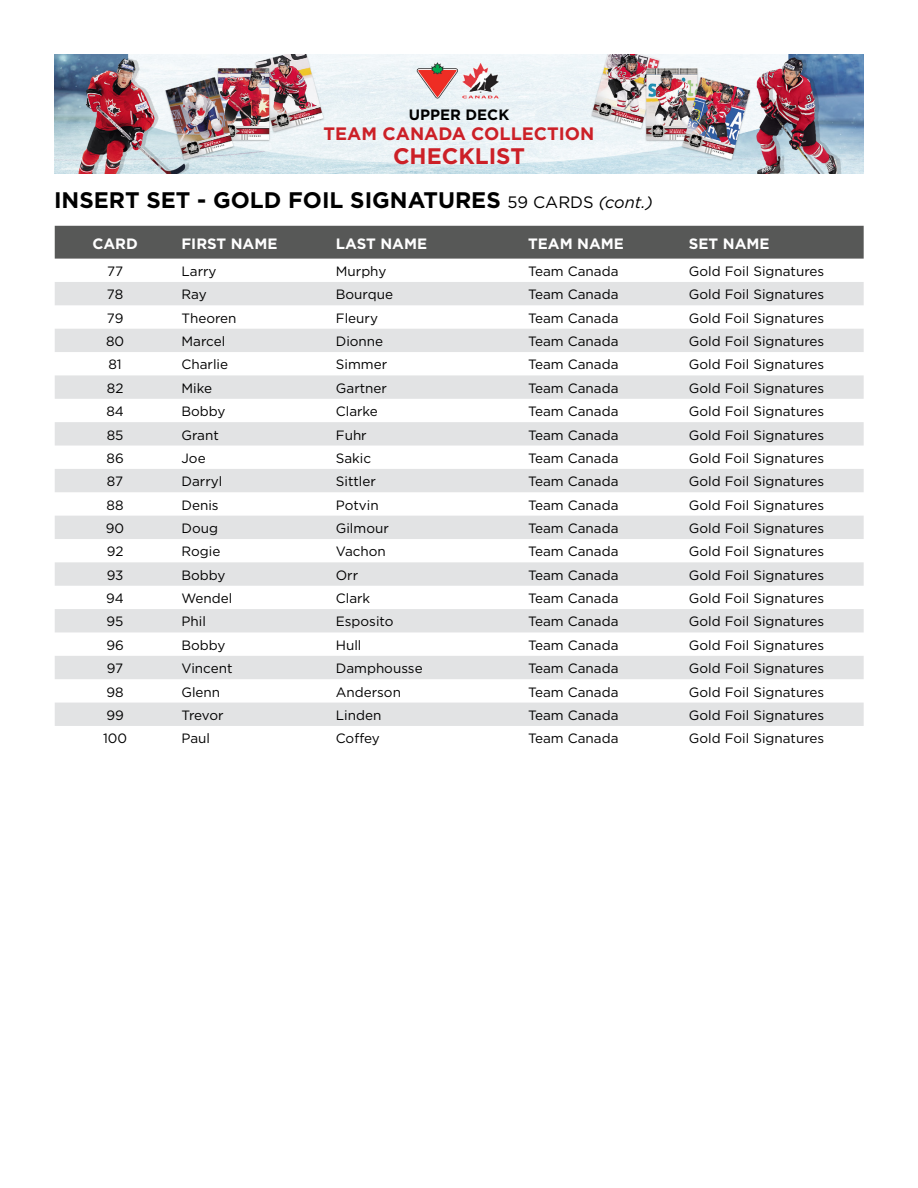
<style>
.page{position:relative;width:918px;height:1188px;background:#fff}
.page>*{position:absolute;margin:0;border:0;box-sizing:border-box;transform-origin:0 0}
.t1{font:700 22.5px "Gotham HTF";color:#000}
.t2{font:700 22.5px "Gotham HTF";color:#cc2027}
.t3{font:700 18px "Gotham HTF";color:#cc2027}
.t4{font:700 15px "Gotham HTF";color:#fff}
.t5{font:700 15px "Gotham HTF";color:#000}
.t6{font:13.5px "Gotham HTF";color:#000}
.s1{font-weight:400;font-size:16.5px}
.s2{font-weight:400;font-style:italic;font-size:16.5px}
</style>
<div class="page">
<img style="left:54px;top:54px;width:810px;height:120px">
<div style="left:55px;top:226px;width:809px;height:33px;background:#575857"></div>
<svg style="left:55px;top:282px;width:809px;height:444px;fill:#e2e3e4"></svg>
<p class="t5" style="left:409px;top:106px;width:102px">UPPER DECK</p>
<h2 class="t3" style="left:324px;top:123px;width:272px">TEAM CANADA COLLECTION</h2>
<h1 class="t2" style="left:393px;top:143px;width:133px">CHECKLIST</h1>
<h1 class="t1" style="left:54px;top:187px;width:600px">INSERT SET - GOLD FOIL SIGNATURES <span class="s1">59 CARDS</span> <span class="s2">(cont.)</span></h1>
<p class="t4" style="left:92px;top:235px;width:47px">CARD</p>
<p class="t4" style="left:181px;top:235px;width:98px">FIRST NAME</p>
<p class="t4" style="left:336px;top:235px;width:93px">LAST NAME</p>
<p class="t4" style="left:528px;top:235px;width:97px">TEAM NAME</p>
<p class="t4" style="left:689px;top:235px;width:82px">SET NAME</p>
<p class="t6" style="left:107px;top:264px;width:18px">77</p>
<p class="t6" style="left:182px;top:264px;width:37px">Larry</p>
<p class="t6" style="left:336px;top:264px;width:52px">Murphy</p>
<p class="t6" style="left:528px;top:264px;width:92px">Team Canada</p>
<p class="t6" style="left:689px;top:264px;width:137px">Gold Foil Signatures</p>
<p class="t6" style="left:107px;top:287px;width:18px">78</p>
<p class="t6" style="left:182px;top:287px;width:27px">Ray</p>
<p class="t6" style="left:336px;top:287px;width:59px">Bourque</p>
<p class="t6" style="left:528px;top:287px;width:92px">Team Canada</p>
<p class="t6" style="left:689px;top:287px;width:137px">Gold Foil Signatures</p>
<p class="t6" style="left:107px;top:310px;width:18px">79</p>
<p class="t6" style="left:182px;top:310px;width:57px">Theoren</p>
<p class="t6" style="left:336px;top:310px;width:44px">Fleury</p>
<p class="t6" style="left:528px;top:310px;width:92px">Team Canada</p>
<p class="t6" style="left:689px;top:310px;width:137px">Gold Foil Signatures</p>
<p class="t6" style="left:106px;top:334px;width:20px">80</p>
<p class="t6" style="left:182px;top:334px;width:45px">Marcel</p>
<p class="t6" style="left:336px;top:334px;width:49px">Dionne</p>
<p class="t6" style="left:528px;top:334px;width:92px">Team Canada</p>
<p class="t6" style="left:689px;top:334px;width:137px">Gold Foil Signatures</p>
<p class="t6" style="left:108px;top:357px;width:15px">81</p>
<p class="t6" style="left:182px;top:357px;width:48px">Charlie</p>
<p class="t6" style="left:336px;top:357px;width:53px">Simmer</p>
<p class="t6" style="left:528px;top:357px;width:92px">Team Canada</p>
<p class="t6" style="left:689px;top:357px;width:137px">Gold Foil Signatures</p>
<p class="t6" style="left:107px;top:381px;width:18px">82</p>
<p class="t6" style="left:182px;top:381px;width:32px">Mike</p>
<p class="t6" style="left:336px;top:381px;width:53px">Gartner</p>
<p class="t6" style="left:528px;top:381px;width:92px">Team Canada</p>
<p class="t6" style="left:689px;top:381px;width:137px">Gold Foil Signatures</p>
<p class="t6" style="left:106px;top:404px;width:19px">84</p>
<p class="t6" style="left:182px;top:404px;width:46px">Bobby</p>
<p class="t6" style="left:336px;top:404px;width:44px">Clarke</p>
<p class="t6" style="left:528px;top:404px;width:92px">Team Canada</p>
<p class="t6" style="left:689px;top:404px;width:137px">Gold Foil Signatures</p>
<p class="t6" style="left:107px;top:427px;width:18px">85</p>
<p class="t6" style="left:182px;top:427px;width:39px">Grant</p>
<p class="t6" style="left:336px;top:427px;width:32px">Fuhr</p>
<p class="t6" style="left:528px;top:427px;width:92px">Team Canada</p>
<p class="t6" style="left:689px;top:427px;width:137px">Gold Foil Signatures</p>
<p class="t6" style="left:107px;top:451px;width:19px">86</p>
<p class="t6" style="left:182px;top:451px;width:26px">Joe</p>
<p class="t6" style="left:336px;top:451px;width:37px">Sakic</p>
<p class="t6" style="left:528px;top:451px;width:92px">Team Canada</p>
<p class="t6" style="left:689px;top:451px;width:137px">Gold Foil Signatures</p>
<p class="t6" style="left:107px;top:474px;width:18px">87</p>
<p class="t6" style="left:182px;top:474px;width:42px">Darryl</p>
<p class="t6" style="left:336px;top:474px;width:42px">Sittler</p>
<p class="t6" style="left:528px;top:474px;width:92px">Team Canada</p>
<p class="t6" style="left:689px;top:474px;width:137px">Gold Foil Signatures</p>
<p class="t6" style="left:107px;top:497px;width:19px">88</p>
<p class="t6" style="left:182px;top:497px;width:39px">Denis</p>
<p class="t6" style="left:336px;top:497px;width:44px">Potvin</p>
<p class="t6" style="left:528px;top:497px;width:92px">Team Canada</p>
<p class="t6" style="left:689px;top:497px;width:137px">Gold Foil Signatures</p>
<p class="t6" style="left:106px;top:521px;width:20px">90</p>
<p class="t6" style="left:182px;top:521px;width:38px">Doug</p>
<p class="t6" style="left:336px;top:521px;width:55px">Gilmour</p>
<p class="t6" style="left:528px;top:521px;width:92px">Team Canada</p>
<p class="t6" style="left:689px;top:521px;width:137px">Gold Foil Signatures</p>
<p class="t6" style="left:107px;top:544px;width:18px">92</p>
<p class="t6" style="left:182px;top:544px;width:40px">Rogie</p>
<p class="t6" style="left:336px;top:544px;width:52px">Vachon</p>
<p class="t6" style="left:528px;top:544px;width:92px">Team Canada</p>
<p class="t6" style="left:689px;top:544px;width:137px">Gold Foil Signatures</p>
<p class="t6" style="left:107px;top:568px;width:18px">93</p>
<p class="t6" style="left:182px;top:568px;width:46px">Bobby</p>
<p class="t6" style="left:336px;top:568px;width:24px">Orr</p>
<p class="t6" style="left:528px;top:568px;width:92px">Team Canada</p>
<p class="t6" style="left:689px;top:568px;width:137px">Gold Foil Signatures</p>
<p class="t6" style="left:106px;top:591px;width:19px">94</p>
<p class="t6" style="left:182px;top:591px;width:52px">Wendel</p>
<p class="t6" style="left:336px;top:591px;width:36px">Clark</p>
<p class="t6" style="left:528px;top:591px;width:92px">Team Canada</p>
<p class="t6" style="left:689px;top:591px;width:137px">Gold Foil Signatures</p>
<p class="t6" style="left:107px;top:614px;width:18px">95</p>
<p class="t6" style="left:182px;top:614px;width:26px">Phil</p>
<p class="t6" style="left:336px;top:614px;width:59px">Esposito</p>
<p class="t6" style="left:528px;top:614px;width:92px">Team Canada</p>
<p class="t6" style="left:689px;top:614px;width:137px">Gold Foil Signatures</p>
<p class="t6" style="left:106px;top:638px;width:19px">96</p>
<p class="t6" style="left:182px;top:638px;width:46px">Bobby</p>
<p class="t6" style="left:336px;top:638px;width:27px">Hull</p>
<p class="t6" style="left:528px;top:638px;width:92px">Team Canada</p>
<p class="t6" style="left:689px;top:638px;width:137px">Gold Foil Signatures</p>
<p class="t6" style="left:107px;top:661px;width:18px">97</p>
<p class="t6" style="left:182px;top:661px;width:52px">Vincent</p>
<p class="t6" style="left:336px;top:661px;width:88px">Damphousse</p>
<p class="t6" style="left:528px;top:661px;width:92px">Team Canada</p>
<p class="t6" style="left:689px;top:661px;width:137px">Gold Foil Signatures</p>
<p class="t6" style="left:107px;top:684px;width:19px">98</p>
<p class="t6" style="left:182px;top:684px;width:40px">Glenn</p>
<p class="t6" style="left:336px;top:684px;width:67px">Anderson</p>
<p class="t6" style="left:528px;top:684px;width:92px">Team Canada</p>
<p class="t6" style="left:689px;top:684px;width:137px">Gold Foil Signatures</p>
<p class="t6" style="left:106px;top:708px;width:19px">99</p>
<p class="t6" style="left:182px;top:708px;width:44px">Trevor</p>
<p class="t6" style="left:336px;top:708px;width:47px">Linden</p>
<p class="t6" style="left:528px;top:708px;width:92px">Team Canada</p>
<p class="t6" style="left:689px;top:708px;width:137px">Gold Foil Signatures</p>
<p class="t6" style="left:103px;top:731px;width:26px">100</p>
<p class="t6" style="left:182px;top:731px;width:30px">Paul</p>
<p class="t6" style="left:336px;top:731px;width:45px">Coffey</p>
<p class="t6" style="left:528px;top:731px;width:92px">Team Canada</p>
<p class="t6" style="left:689px;top:731px;width:137px">Gold Foil Signatures</p>
</div>
